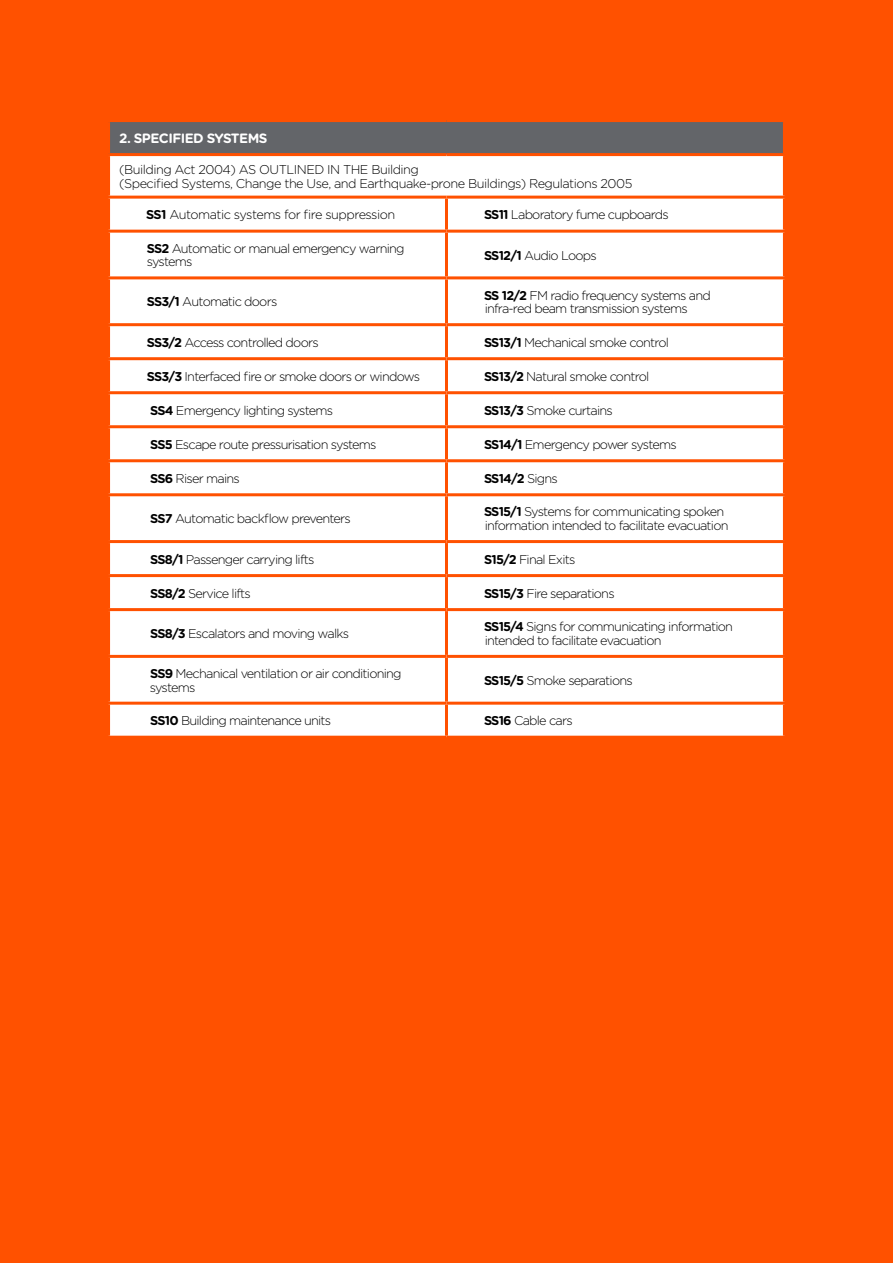
<style>
.page{position:relative;width:893px;height:1263px;background:#ff5100}
.page>*{position:absolute;margin:0;border:0;box-sizing:border-box;transform-origin:0 0}
.t1{font:700 13.5px "Gotham Rounded";letter-spacing:-.04em;color:#fff}
.t2{font:300 12.75px/13.5px "Gotham Rounded";letter-spacing:-.06em;color:#000}
.t3{font:300 12.75px/13.5px "Gotham Rounded";letter-spacing:-.04em;color:#000}
.t4{font:700 12.75px "Gotham Rounded";color:#000}
.s1{font-weight:700}
.s2{font-weight:300}
</style>
<div class="page">
<div style="left:109px;top:121px;width:675px;height:34px;background:#636569"></div>
<div style="left:110px;top:156px;width:673px;height:580px;background:#fff"></div>
<hr style="left:107px;top:122px;width:3px;height:31px;background:#ff5100">
<hr style="left:107px;top:119px;width:339px;height:3px;background:#ff5100">
<hr style="left:446px;top:119px;width:340px;height:3px;background:#ff5100">
<hr style="left:783px;top:122px;width:3px;height:31px;background:#ff5100">
<hr style="left:107px;top:153px;width:339px;height:3px;background:#ff5100">
<hr style="left:446px;top:153px;width:340px;height:3px;background:#ff5100">
<hr style="left:107px;top:196px;width:339px;height:3px;background:#ff5100">
<hr style="left:107px;top:230px;width:339px;height:3px;background:#ff5100">
<hr style="left:107px;top:276px;width:339px;height:3px;background:#ff5100">
<hr style="left:107px;top:323px;width:339px;height:3px;background:#ff5100">
<hr style="left:107px;top:357px;width:339px;height:3px;background:#ff5100">
<hr style="left:107px;top:391px;width:339px;height:3px;background:#ff5100">
<hr style="left:107px;top:425px;width:339px;height:3px;background:#ff5100">
<hr style="left:107px;top:459px;width:339px;height:3px;background:#ff5100">
<hr style="left:107px;top:493px;width:339px;height:3px;background:#ff5100">
<hr style="left:107px;top:540px;width:339px;height:3px;background:#ff5100">
<hr style="left:107px;top:574px;width:339px;height:3px;background:#ff5100">
<hr style="left:107px;top:608px;width:339px;height:3px;background:#ff5100">
<hr style="left:107px;top:655px;width:339px;height:3px;background:#ff5100">
<hr style="left:107px;top:702px;width:339px;height:3px;background:#ff5100">
<hr style="left:445px;top:199px;width:3px;height:31px;background:#ff5100">
<hr style="left:445px;top:233px;width:3px;height:43px;background:#ff5100">
<hr style="left:445px;top:279px;width:3px;height:44px;background:#ff5100">
<hr style="left:445px;top:326px;width:3px;height:31px;background:#ff5100">
<hr style="left:445px;top:360px;width:3px;height:31px;background:#ff5100">
<hr style="left:445px;top:394px;width:3px;height:31px;background:#ff5100">
<hr style="left:445px;top:428px;width:3px;height:31px;background:#ff5100">
<hr style="left:445px;top:462px;width:3px;height:31px;background:#ff5100">
<hr style="left:445px;top:496px;width:3px;height:44px;background:#ff5100">
<hr style="left:445px;top:543px;width:3px;height:31px;background:#ff5100">
<hr style="left:445px;top:577px;width:3px;height:31px;background:#ff5100">
<hr style="left:445px;top:611px;width:3px;height:44px;background:#ff5100">
<hr style="left:445px;top:658px;width:3px;height:44px;background:#ff5100">
<hr style="left:445px;top:705px;width:3px;height:31px;background:#ff5100">
<hr style="left:446px;top:196px;width:340px;height:3px;background:#ff5100">
<hr style="left:446px;top:230px;width:340px;height:3px;background:#ff5100">
<hr style="left:446px;top:276px;width:340px;height:3px;background:#ff5100">
<hr style="left:446px;top:323px;width:340px;height:3px;background:#ff5100">
<hr style="left:446px;top:357px;width:340px;height:3px;background:#ff5100">
<hr style="left:446px;top:391px;width:340px;height:3px;background:#ff5100">
<hr style="left:446px;top:425px;width:340px;height:3px;background:#ff5100">
<hr style="left:446px;top:459px;width:340px;height:3px;background:#ff5100">
<hr style="left:446px;top:493px;width:340px;height:3px;background:#ff5100">
<hr style="left:446px;top:540px;width:340px;height:3px;background:#ff5100">
<hr style="left:446px;top:574px;width:340px;height:3px;background:#ff5100">
<hr style="left:446px;top:608px;width:340px;height:3px;background:#ff5100">
<hr style="left:446px;top:655px;width:340px;height:3px;background:#ff5100">
<hr style="left:446px;top:702px;width:340px;height:3px;background:#ff5100">
<p class="t1" style="left:119px;top:128px;width:150px">2. SPECIFIED SYSTEMS</p>
<p class="t3" style="left:119px;top:162px;width:515px">(Building Act 2004) AS OUTLINED IN THE Building<br>(Specified Systems, Change the Use, and Earthquake-prone Buildings) Regulations 2005</p>
<p class="t3" style="left:146px;top:207px;width:251px"><span class="s1">SS1</span> Automatic systems for fire suppression</p>
<p class="t2" style="left:484px;top:207px;width:186px"><span class="s1">SS11</span> Laboratory fume cupboards</p>
<p class="t2" style="left:147px;top:241px;width:259px"><span class="s1">SS2</span> Automatic or manual emergency warning systems</p>
<p class="t2" style="left:484px;top:248px;width:114px"><span class="s1">SS12/1</span> Audio Loops</p>
<p class="t2" style="left:147px;top:294px;width:132px"><span class="s1">SS3/1</span> Automatic doors</p>
<p class="t2" style="left:484px;top:288px;width:228px"><span class="s1">SS 12/2</span> FM radio frequency systems and infra-red beam transmission systems</p>
<p class="t2" style="left:147px;top:335px;width:173px"><span class="s1">SS3/2</span> Access controlled doors</p>
<p class="t2" style="left:484px;top:335px;width:187px"><span class="s1">SS13/1</span> Mechanical smoke control</p>
<p class="t2" style="left:147px;top:369px;width:275px"><span class="s1">SS3/3</span> Interfaced fire or smoke doors or windows</p>
<p class="t2" style="left:484px;top:369px;width:167px"><span class="s1">SS13/2</span> Natural smoke control</p>
<p class="t2" style="left:150px;top:403px;width:185px"><span class="s1">SS4</span> Emergency lighting systems</p>
<p class="t2" style="left:484px;top:403px;width:130px"><span class="s1">SS13/3</span> Smoke curtains</p>
<p class="t2" style="left:150px;top:437px;width:228px"><span class="s1">SS5</span> Escape route pressurisation systems</p>
<p class="t2" style="left:484px;top:437px;width:194px"><span class="s1">SS14/1</span> Emergency power systems</p>
<p class="t2" style="left:150px;top:471px;width:91px"><span class="s1">SS6</span> Riser mains</p>
<p class="t4" style="left:484px;top:469px;width:75px">SS14/2 <span class="s2">Signs</span></p>
<p class="t2" style="left:150px;top:511px;width:202px"><span class="s1">SS7</span> Automatic backflow preventers</p>
<p class="t2" style="left:484px;top:505px;width:246px"><span class="s1">SS15/1</span> Systems for communicating spoken information intended to facilitate evacuation</p>
<p class="t2" style="left:150px;top:552px;width:166px"><span class="s1">SS8/1</span> Passenger carrying lifts</p>
<p class="t2" style="left:484px;top:552px;width:93px"><span class="s1">S15/2</span> Final Exits</p>
<p class="t2" style="left:150px;top:586px;width:102px"><span class="s1">SS8/2</span> Service lifts</p>
<p class="t2" style="left:484px;top:586px;width:132px"><span class="s1">SS15/3</span> Fire separations</p>
<p class="t2" style="left:150px;top:626px;width:200px"><span class="s1">SS8/3</span> Escalators and moving walks</p>
<p class="t2" style="left:484px;top:619px;width:250px"><span class="s1">SS15/4</span> Signs for communicating information intended to facilitate evacuation</p>
<p class="t2" style="left:150px;top:666px;width:253px"><span class="s1">SS9</span> Mechanical ventilation or air conditioning systems</p>
<p class="t2" style="left:484px;top:673px;width:150px"><span class="s1">SS15/5</span> Smoke separations</p>
<p class="t2" style="left:150px;top:713px;width:183px"><span class="s1">SS10</span> Building maintenance units</p>
<p class="t2" style="left:484px;top:713px;width:90px"><span class="s1">SS16</span> Cable cars</p>
</div>
